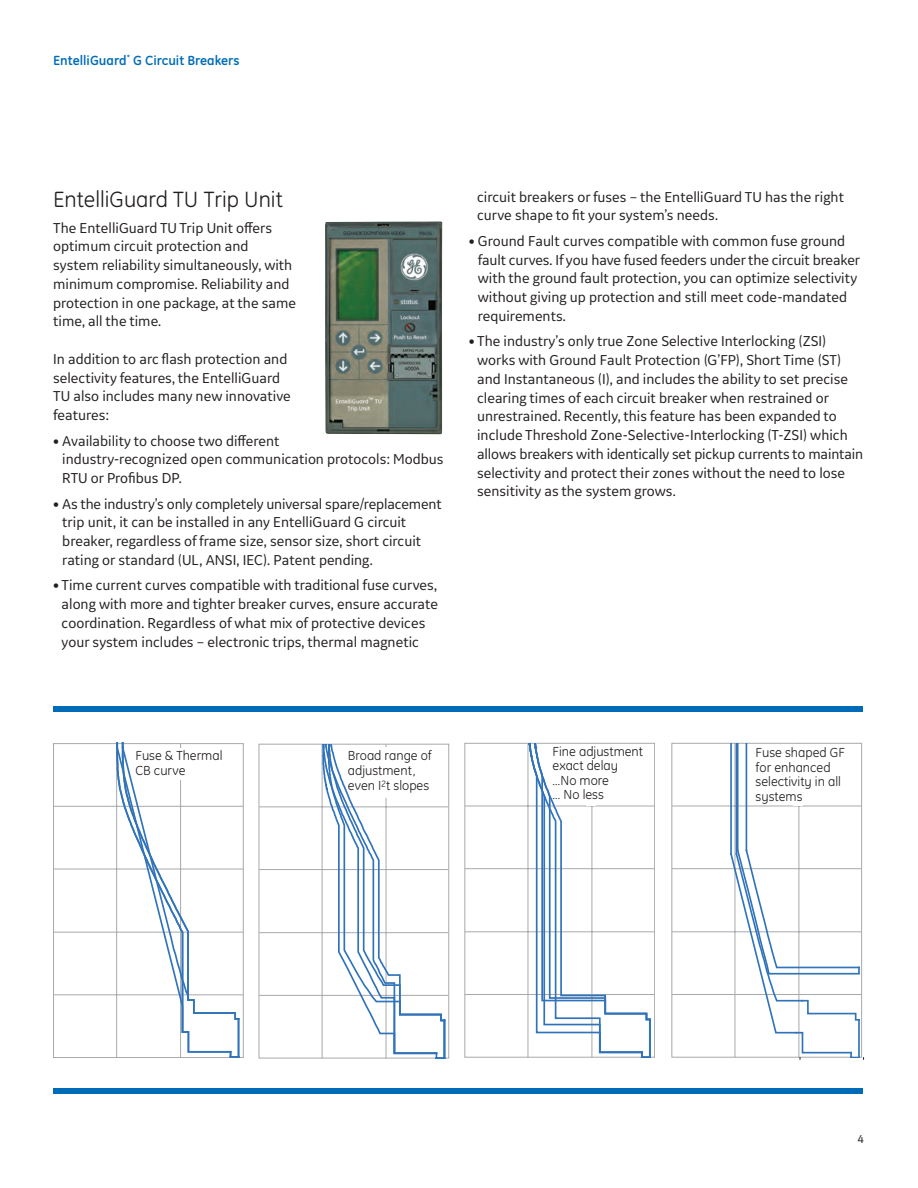
<style>
.page{position:relative;width:918px;height:1188px;background:#fff}
.page>*{position:absolute;margin:0;border:0;box-sizing:border-box;transform-origin:0 0}
.t1{font:22.5px "GE Inspira";color:#231f20}
.t2{font:15px/18.8px "GE Inspira Sans";color:#231f20}
.t3{font:700 13.5px "GE Inspira";color:#006cb7}
.t4{font:13.35px/14.7px "GE Inspira";color:#231f20}
._8pt_9_5-caption_and{font:12px "GE Inspira Sans";color:#231f20}
.s1{font-weight:700}
</style>
<div class="page">
<div style="left:53px;top:706px;width:810px;height:6px;background:#006cb7"></div>
<div style="left:53px;top:1089px;width:810px;height:5px;background:#006cb7"></div>
<div style="left:465px;top:743px;width:190px;height:315px;border:1px solid #a8a9ad"></div>
<hr style="left:465px;top:806px;width:189px;height:1px;background:#a8a9ad">
<hr style="left:465px;top:868px;width:189px;height:1px;background:#a8a9ad">
<hr style="left:465px;top:931px;width:189px;height:1px;background:#a8a9ad">
<hr style="left:465px;top:994px;width:189px;height:1px;background:#a8a9ad">
<svg style="left:527px;top:743px;width:125px;height:314px"></svg>
<img style="left:325px;top:221px;width:117px;height:213px">
<div style="left:53px;top:743px;width:191px;height:315px;border:1px solid #a8a9ad"></div>
<hr style="left:54px;top:806px;width:189px;height:1px;background:#a8a9ad">
<hr style="left:54px;top:869px;width:189px;height:1px;background:#a8a9ad">
<hr style="left:54px;top:932px;width:189px;height:1px;background:#a8a9ad">
<hr style="left:54px;top:994px;width:189px;height:1px;background:#a8a9ad">
<svg style="left:115px;top:743px;width:125px;height:315px"></svg>
<div style="left:165px;top:748px;width:21px;height:31px;background:#fff"></div>
<div style="left:672px;top:743px;width:190px;height:315px;border:1px solid #a8a9ad"></div>
<hr style="left:672px;top:806px;width:189px;height:1px;background:#a8a9ad">
<hr style="left:672px;top:868px;width:189px;height:1px;background:#a8a9ad">
<hr style="left:672px;top:931px;width:189px;height:1px;background:#a8a9ad">
<hr style="left:672px;top:994px;width:189px;height:1px;background:#a8a9ad">
<hr style="left:735px;top:744px;width:1px;height:313px;background:#a8a9ad">
<hr style="left:799px;top:744px;width:1px;height:313px;background:#a8a9ad">
<div style="left:793px;top:744px;width:10px;height:62px;background:#fff"></div>
<hr style="left:737px;top:743px;width:2px;height:107px;background:#3073ba">
<hr style="left:746px;top:743px;width:1px;height:107px;background:#3073ba">
<hr style="left:730px;top:743px;width:2px;height:111px;background:#3073ba">
<hr style="left:736px;top:743px;width:1px;height:111px;background:#3073ba">
<svg style="left:729px;top:848px;width:135px;height:211px"></svg>
<div style="left:259px;top:744px;width:190px;height:314px;border:1px solid #a8a9ad"></div>
<hr style="left:260px;top:807px;width:188px;height:1px;background:#a8a9ad">
<hr style="left:260px;top:869px;width:188px;height:1px;background:#a8a9ad">
<hr style="left:260px;top:932px;width:188px;height:1px;background:#a8a9ad">
<hr style="left:260px;top:995px;width:188px;height:1px;background:#a8a9ad">
<svg style="left:322px;top:744px;width:124px;height:314px"></svg>
<div style="left:381px;top:747px;width:9px;height:51px;background:#fff"></div>
<p class="t3" style="left:53px;top:51px;width:188px">EntelliGuard<sup>*</sup> G Circuit Breakers</p>
<p class="t1" style="left:53px;top:187px;width:231px">EntelliGuard TU Trip Unit</p>
<p class="t2" style="left:53px;top:218px;width:244px">The EntelliGuard TU Trip Unit offers optimum circuit protection and system reliability simultaneously, with minimum compromise. Reliability and protection in one package, at the same time, all the time.</p>
<p class="t2" style="left:53px;top:349px;width:239px">In addition to arc flash protection and selectivity features, the EntelliGuard<br>TU also includes many new innovative features:</p>
<p class="t2" style="left:62px;top:431px;width:383px;text-indent:-9px"><span class="s1">•</span> Availability to choose two different<br>industry-recognized open communication protocols: Modbus<br>RTU or Profibus DP.</p>
<p class="t2" style="left:62px;top:494px;width:381px;text-indent:-9px"><span class="s1">•</span> As the industry’s only completely universal spare/replacement trip unit, it can be installed in any EntelliGuard G circuit breaker, regardless of frame size, sensor size, short circuit rating or standard (UL, ANSI, IEC). Patent pending.</p>
<p class="t2" style="left:62px;top:576px;width:378px;text-indent:-8px"><span class="s1">•</span> Time current curves compatible with traditional fuse curves, along with more and tighter breaker curves, ensure accurate coordination. Regardless of what mix of protective devices your system includes – electronic trips, thermal magnetic</p>
<p class="t2" style="left:477px;top:187px;width:368px">circuit breakers or fuses – the EntelliGuard TU has the right curve shape to fit your system’s needs.</p>
<p class="t2" style="left:478px;top:231px;width:384px;text-indent:-9px"><span class="s1">•</span> Ground Fault curves compatible with common fuse ground fault curves. If you have fused feeders under the circuit breaker with the ground fault protection, you can optimize selectivity without giving up protection and still meet code-mandated requirements.</p>
<p class="t2" style="left:477px;top:331px;width:388px;text-indent:-8px"><span class="s1">•</span> The industry’s only true Zone Selective Interlocking (ZSI) works with Ground Fault Protection (G’FP), Short Time (ST) and Instantaneous (I), and includes the ability to set precise clearing times of each circuit breaker when restrained or unrestrained. Recently, this feature has been expanded to include Threshold Zone-Selective-Interlocking (T-ZSI) which allows breakers with identically set pickup currents to maintain selectivity and protect their zones without the need to lose sensitivity as the system grows.</p>
<p class="t4" style="left:553px;top:744px;width:92px">Fine adjustment exact delay …No more<br>… No less</p>
<p class="t4" style="left:136px;top:748px;width:88px">Fuse &amp; Thermal<br>CB curve</p>
<p class="t4" style="left:756px;top:745px;width:91px">Fuse shaped GF for enhanced selectivity in all systems</p>
<p class="t4" style="left:348px;top:748px;width:86px">Broad range of adjustment, even I<sup>2</sup>t slopes</p>
<p class="_8pt_9_5-caption_and" style="left:858px;top:1132px;width:8px">4</p>
</div>
